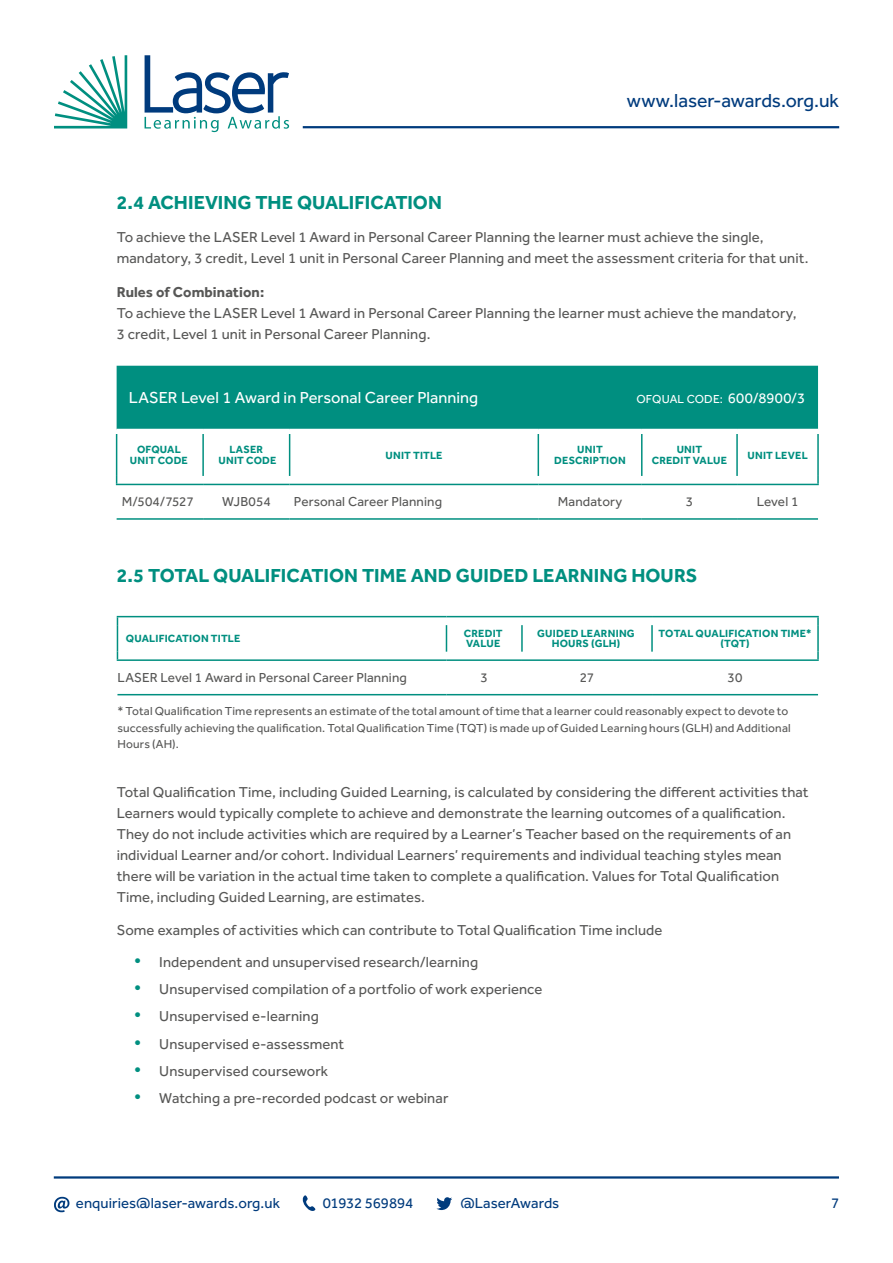
<style>
.page{position:relative;width:893px;height:1263px;background:#fff}
.page>*{position:absolute;margin:0;border:0;box-sizing:border-box;transform-origin:0 0}
.t1{font:700 19.5px "Effra";color:#008f80}
.t2{font:19.5px "Effra";letter-spacing:-.005em;color:#003b7d}
.t3{font:16.5px "Effra";color:#fff}
.t4{font:15px "Effra";color:#003b7d}
.t5{font:14.85px/21px "Effra";letter-spacing:.005em;color:#575756}
.t6{font:700 14.85px "Effra";letter-spacing:.005em;color:#575756}
.t7{font:13.5px "Effra";letter-spacing:.01em;color:#575756}
.t8{font:12px/16.5px "Effra";letter-spacing:.015em;color:#575756}
.t9{font:12px "Effra";letter-spacing:.015em;color:#fff}
.t10{font:700 10.8px/10.8px "Effra";letter-spacing:.02em;color:#008f80;text-align:center}
.s1{font-size:14.85px}
.s2{font-size:19.5px;color:#008f80}
</style>
<div class="page">
<hr style="left:54px;top:1176px;width:785px;height:2px;background:#003b7d">
<svg style="left:54px;top:55px;width:73px;height:73px"></svg>
<svg style="left:145px;top:55px;width:144px;height:77px"></svg>
<hr style="left:303px;top:126px;width:536px;height:2px;background:#003b7d">
<svg style="left:302px;top:1195px;width:14px;height:16px"></svg>
<svg style="left:436px;top:1197px;width:16px;height:13px"></svg>
<svg style="left:54px;top:1197px;width:15px;height:15px"></svg>
<svg style="left:118px;top:617px;width:700px;height:77px"></svg>
<hr style="left:117px;top:616px;width:329px;height:1px;background:#008f80">
<hr style="left:446px;top:616px;width:76px;height:1px;background:#008f80">
<hr style="left:522px;top:616px;width:130px;height:1px;background:#008f80">
<hr style="left:652px;top:616px;width:167px;height:1px;background:#008f80">
<svg style="left:817px;top:617px;width:2px;height:8px"></svg>
<hr style="left:817px;top:625px;width:2px;height:27px;background:#008f80">
<svg style="left:117px;top:617px;width:1px;height:42px"></svg>
<svg style="left:817px;top:652px;width:2px;height:7px"></svg>
<svg style="left:446px;top:625px;width:1px;height:27px"></svg>
<hr style="left:521px;top:625px;width:2px;height:27px;background:#008f80">
<hr style="left:651px;top:625px;width:2px;height:27px;background:#008f80">
<hr style="left:117px;top:694px;width:329px;height:1px;background:#008f80">
<hr style="left:446px;top:694px;width:76px;height:1px;background:#008f80">
<hr style="left:522px;top:694px;width:130px;height:1px;background:#008f80">
<hr style="left:652px;top:694px;width:166px;height:1px;background:#008f80">
<hr style="left:117px;top:659px;width:329px;height:2px;background:#008f80">
<hr style="left:446px;top:659px;width:76px;height:2px;background:#008f80">
<hr style="left:522px;top:659px;width:130px;height:2px;background:#008f80">
<hr style="left:652px;top:659px;width:167px;height:2px;background:#008f80">
<div style="left:117px;top:366px;width:701px;height:63px;background:#008f80"></div>
<svg style="left:117px;top:434px;width:701px;height:52px"></svg>
<hr style="left:116px;top:434px;width:1px;height:42px;background:#008f80">
<hr style="left:817px;top:434px;width:2px;height:42px;background:#008f80">
<svg style="left:817px;top:476px;width:2px;height:8px"></svg>
<hr style="left:202px;top:434px;width:2px;height:42px;background:#008f80">
<hr style="left:289px;top:434px;width:1px;height:42px;background:#008f80">
<hr style="left:538px;top:434px;width:1px;height:42px;background:#008f80">
<hr style="left:641px;top:434px;width:1px;height:42px;background:#008f80">
<hr style="left:736px;top:434px;width:2px;height:42px;background:#008f80">
<hr style="left:116px;top:484px;width:87px;height:1px;background:#008f80">
<hr style="left:203px;top:484px;width:87px;height:1px;background:#008f80">
<hr style="left:290px;top:484px;width:248px;height:1px;background:#008f80">
<hr style="left:538px;top:484px;width:104px;height:1px;background:#008f80">
<hr style="left:642px;top:484px;width:95px;height:1px;background:#008f80">
<hr style="left:737px;top:484px;width:82px;height:1px;background:#008f80">
<hr style="left:117px;top:518px;width:86px;height:2px;background:#008f80">
<hr style="left:203px;top:518px;width:87px;height:2px;background:#008f80">
<hr style="left:290px;top:518px;width:248px;height:2px;background:#008f80">
<hr style="left:538px;top:518px;width:104px;height:2px;background:#008f80">
<hr style="left:642px;top:518px;width:95px;height:2px;background:#008f80">
<hr style="left:737px;top:518px;width:81px;height:2px;background:#008f80">
<h1 class="t2" style="left:627px;top:89px;width:214px">www.laser-awards.org.uk</h1>
<h1 class="t1" style="left:117px;top:190px;width:327px">2.4 ACHIEVING THE QUALIFICATION</h1>
<p class="t5" style="left:117px;top:227px;width:693px">To achieve the LASER Level 1 Award in Personal Career Planning the learner must achieve the single, mandatory, 3 credit, Level 1 unit in Personal Career Planning and meet the assessment criteria for that unit.</p>
<p class="t6" style="left:117px;top:283px;width:149px">Rules of Combination:</p>
<p class="t5" style="left:117px;top:302px;width:681px">To achieve the LASER Level 1 Award in Personal Career Planning the learner must achieve the mandatory,<br>3 credit, Level 1 unit in Personal Career Planning.</p>
<p class="t3" style="left:129px;top:388px;width:351px">LASER Level 1 Award in Personal Career Planning</p>
<p class="t9" style="left:636px;top:392px;width:170px">OFQUAL CODE: <span class="s1">600/8900/3</span></p>
<p class="t10" style="left:130px;top:444px;width:59px">OFQUAL<br>UNIT CODE</p>
<p class="t10" style="left:219px;top:444px;width:59px">LASER<br>UNIT CODE</p>
<p class="t10" style="left:385px;top:449px;width:59px">UNIT TITLE</p>
<p class="t10" style="left:554px;top:444px;width:73px">UNIT<br>DESCRIPTION</p>
<p class="t10" style="left:652px;top:444px;width:77px">UNIT<br>CREDIT VALUE</p>
<p class="t10" style="left:747px;top:449px;width:62px">UNIT LEVEL</p>
<p class="t7" style="left:122px;top:494px;width:73px">M/504/7527</p>
<p class="t7" style="left:222px;top:494px;width:50px">WJB054</p>
<p class="t7" style="left:294px;top:494px;width:150px">Personal Career Planning</p>
<p class="t7" style="left:558px;top:494px;width:66px">Mandatory</p>
<p class="t7" style="left:686px;top:494px;width:9px">3</p>
<p class="t7" style="left:757px;top:494px;width:43px">Level 1</p>
<h1 class="t1" style="left:117px;top:564px;width:582px">2.5 TOTAL QUALIFICATION TIME AND GUIDED LEARNING HOURS</h1>
<p class="t10" style="left:126px;top:633px;width:116px">QUALIFICATION TITLE</p>
<p class="t10" style="left:464px;top:627px;width:40px;text-align:left">CREDIT<br>VALUE</p>
<p class="t10" style="left:537px;top:627px;width:99px">GUIDED LEARNING<br>HOURS (GLH)</p>
<p class="t10" style="left:659px;top:627px;width:154px">TOTAL QUALIFICATION TIME* (TQT)</p>
<p class="t7" style="left:117px;top:669px;width:291px">LASER Level 1 Award in Personal Career Planning</p>
<p class="t7" style="left:481px;top:669px;width:9px">3</p>
<p class="t7" style="left:580px;top:669px;width:16px">27</p>
<p class="t7" style="left:728px;top:669px;width:16px">30</p>
<p class="t8" style="left:117px;top:703px;width:675px">* Total Qualification Time represents an estimate of the total amount of time that a learner could reasonably expect to devote to successfully achieving the qualification. Total Qualification Time (TQT) is made up of Guided Learning hours (GLH) and Additional<br>Hours (AH).</p>
<p class="t5" style="left:117px;top:781px;width:693px">Total Qualification Time, including Guided Learning, is calculated by considering the different activities that Learners would typically complete to achieve and demonstrate the learning outcomes of a qualification.<br>They do not include activities which are required by a Learner’s Teacher based on the requirements of an individual Learner and/or cohort. Individual Learners’ requirements and individual teaching styles mean there will be variation in the actual time taken to complete a qualification. Values for Total Qualification Time, including Guided Learning, are estimates.</p>
<p class="t5" style="left:117px;top:920px;width:547px">Some examples of activities which can contribute to Total Qualification Time include</p>
<p class="t5" style="left:134px;top:951px;width:346px"><span class="s2">•</span> Independent and unsupervised research/learning</p>
<p class="t5" style="left:134px;top:978px;width:410px"><span class="s2">•</span> Unsupervised compilation of a portfolio of work experience</p>
<p class="t5" style="left:134px;top:1006px;width:187px"><span class="s2">•</span> Unsupervised e-learning</p>
<p class="t5" style="left:134px;top:1033px;width:212px"><span class="s2">•</span> Unsupervised e-assessment</p>
<p class="t5" style="left:134px;top:1060px;width:196px"><span class="s2">•</span> Unsupervised coursework</p>
<p class="t5" style="left:134px;top:1087px;width:316px"><span class="s2">•</span> Watching a pre-recorded podcast or webinar</p>
<p class="t4" style="left:76px;top:1194px;width:206px">enquiries@laser-awards.org.uk</p>
<p class="t4" style="left:323px;top:1194px;width:92px">01932 569894</p>
<p class="t4" style="left:460px;top:1194px;width:100px">@LaserAwards</p>
<p class="t4" style="left:831px;top:1194px;width:10px">7</p>
</div>
